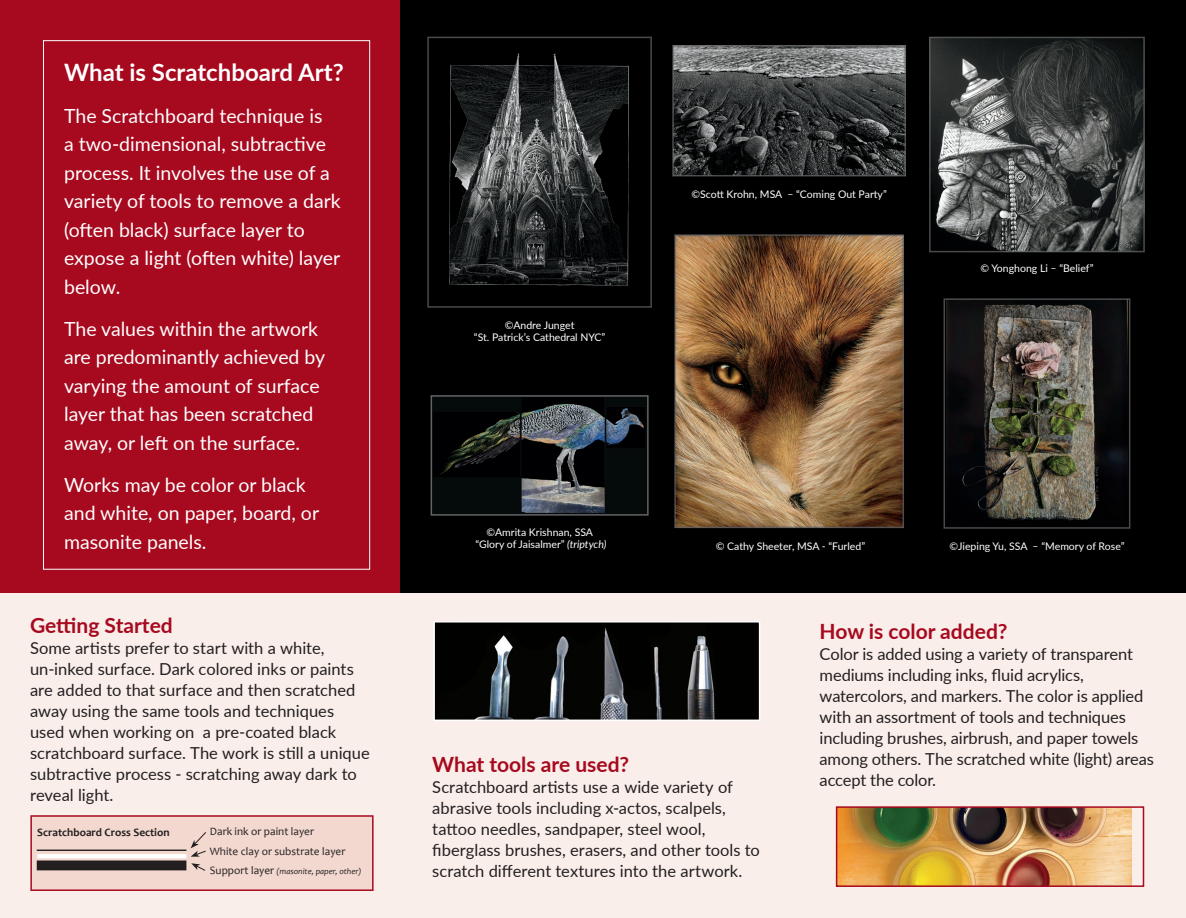
<style>
.page{position:relative;width:1186px;height:918px;background:#fff}
.page>*{position:absolute;margin:0;border:0;box-sizing:border-box;transform-origin:0 0}
.t1{font:700 24px "Lato";color:#fff}
.t2{font:700 21px "Lato";color:#a7091e}
.t3{font:19.5px/28.5px "Lato";color:#fff}
.t4{font:16.5px/21px "Lato";color:#231f20}
.t5{font:11.25px/19.2px "Candara";color:#231f20}
.t6{font:700 11.25px "Candara";color:#231f20}
.t7{font:10.5px/12px "Lato";color:#fff;text-align:center}
.t8{font:italic 8.4px "Candara";color:#231f20}
.s1{font-style:normal;font-size:11.25px}
.s2{font-style:italic}
</style>
<div class="page">
<div style="left:400px;top:0;width:786px;height:597px;background:#000"></div>
<div style="left:0;top:0;width:400px;height:593px;background:#a7091e"></div>
<div style="left:0;top:593px;width:1186px;height:325px;background:#f9eeea"></div>
<img style="left:436px;top:624px;width:321px;height:94px">
<div style="left:433px;top:621px;width:327px;height:100px;border:2px solid #fff"></div>
<div style="left:30px;top:815px;width:344px;height:76px;background:#f2d8cf;border:2px solid #a7091e"></div>
<hr style="left:37px;top:850px;width:149px;height:1px;background:#231f20">
<hr style="left:37px;top:854px;width:149px;height:4px;background:#fff">
<div style="left:37px;top:861px;width:149px;height:9px;background:#231f20"></div>
<svg style="left:191px;top:832px;width:15px;height:25px"></svg>
<svg style="left:191px;top:863px;width:15px;height:8px"></svg>
<img style="left:839px;top:809px;width:292px;height:75px">
<div style="left:836px;top:806px;width:308px;height:81px;border:2px solid #a7091e"></div>
<img style="left:947px;top:301px;width:180px;height:220px">
<div style="left:943px;top:298px;width:187px;height:231px;border:2px solid #636366"></div>
<img style="left:932px;top:40px;width:210px;height:209px">
<div style="left:929px;top:37px;width:216px;height:215px;border:2px solid #636366"></div>
<img style="left:677px;top:237px;width:224px;height:288px">
<div style="left:674px;top:234px;width:230px;height:294px;border:2px solid #636366"></div>
<img style="left:675px;top:48px;width:228px;height:125px">
<div style="left:672px;top:45px;width:234px;height:131px;border:2px solid #636366"></div>
<img style="left:434px;top:398px;width:212px;height:115px">
<div style="left:431px;top:395px;width:218px;height:121px;border:2px solid #636366"></div>
<img style="left:449px;top:53px;width:180px;height:233px">
<div style="left:427px;top:37px;width:225px;height:271px;border:2px solid #636366"></div>
<h1 class="t1" style="left:64px;top:54px;width:281px">What is Scratchboard Art?</h1>
<p class="t3" style="left:64px;top:100px;width:278px">The Scratchboard technique is<br>a two-dimensional, subtractive process. It involves the use of a variety of tools to remove a dark (often black) surface layer to expose a light (often white) layer below.</p>
<p class="t3" style="left:64px;top:314px;width:263px">The values within the artwork are predominantly achieved by varying the amount of surface layer that has been scratched away, or left on the surface.</p>
<p class="t3" style="left:64px;top:470px;width:256px">Works may be color or black and white, on paper, board, or masonite panels.</p>
<p class="t2" style="left:30px;top:610px;width:144px">Getting Started</p>
<p class="t4" style="left:30px;top:636px;width:341px">Some artists prefer to start with a white, un-inked surface. Dark colored inks or paints are added to that surface and then scratched away using the same tools and techniques used when working on a pre-coated black scratchboard surface. The work is still a unique subtractive process - scratching away dark to reveal light.</p>
<p class="t6" style="left:37px;top:826px;width:134px">Scratchboard Cross Section</p>
<p class="t5" style="left:210px;top:822px;width:137px">Dark ink or paint layer<br>White clay or substrate layer</p>
<p class="t8" style="left:210px;top:866px;width:153px"><span class="s1">Support layer</span> (masonite, paper, other)</p>
<p class="t7" style="left:474px;top:319px;width:133px">©Andre Junget<br>“St. Patrick’s Cathedral NYC”</p>
<p class="t7" style="left:475px;top:526px;width:133px">©Amrita Krishnan, SSA “Glory of Jaisalmer” <span class="s2">(triptych)</span></p>
<p class="t7" style="left:691px;top:188px;width:197px">©Scott Krohn, MSA – “Coming Out Party”</p>
<p class="t7" style="left:980px;top:262px;width:114px">© Yonghong Li – “Belief”</p>
<p class="t7" style="left:716px;top:539px;width:151px">© Cathy Sheeter, MSA - “Furled”</p>
<p class="t7" style="left:949px;top:539px;width:177px">©Jieping Yu, SSA – “Memory of Rose”</p>
<p class="t2" style="left:432px;top:749px;width:198px">What tools are used?</p>
<p class="t4" style="left:432px;top:776px;width:329px">Scratchboard artists use a wide variety of abrasive tools including x-actos, scalpels, tattoo needles, sandpaper, steel wool, fiberglass brushes, erasers, and other tools to scratch different textures into the artwork.</p>
<p class="t2" style="left:819px;top:616px;width:189px">How is color added?</p>
<p class="t4" style="left:819px;top:642px;width:336px">Color is added using a variety of transparent mediums including inks, fluid acrylics, watercolors, and markers. The color is applied with an assortment of tools and techniques including brushes, airbrush, and paper towels among others. The scratched white (light) areas accept the color.</p>
</div>
